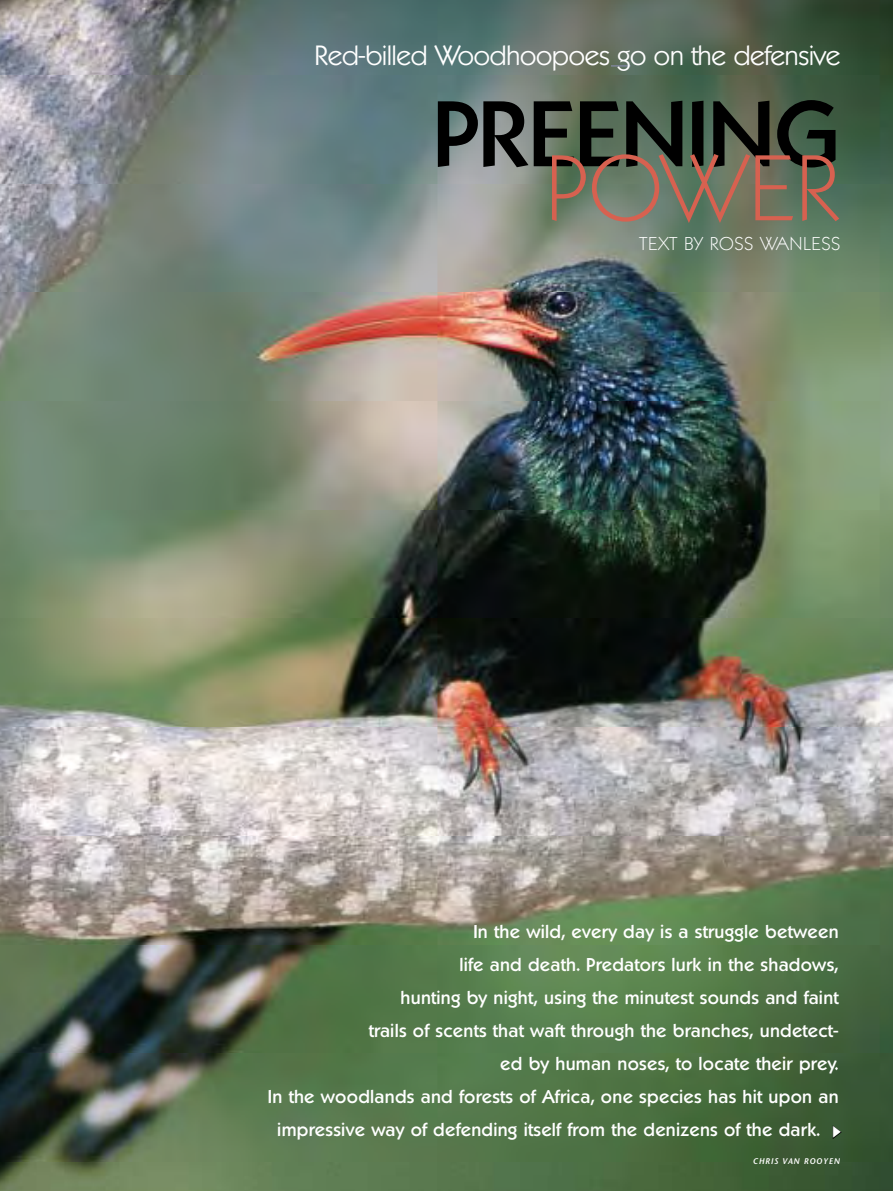
<style>
.page{position:relative;width:893px;height:1191px;background:#fff}
.page>*{position:absolute;margin:0;border:0;box-sizing:border-box;transform-origin:0 0}
.t1{font:500 90px "Koblenz";letter-spacing:-.005em;color:#000}
.t2{font:200 90px "Koblenz";letter-spacing:-.005em;color:#d76150}
.t3{font:300 27px "Koblenz";letter-spacing:-.03em;color:#fff}
.t4{font:500 18px "Koblenz";letter-spacing:.015em;color:#fff}
.t5{font:200 18px "Koblenz";letter-spacing:.025em;color:#fff}
.t6{font:italic 600 8.25px "Stone Sans";letter-spacing:.1em;color:#fff}
</style>
<div class="page">
<img style="left:0;top:0;width:893px;height:1191px">
<svg style="left:611px;top:66px;width:19px;height:1px"></svg>
<svg style="left:832px;top:1124px;width:10px;height:15px"></svg>
<h2 class="t3" style="left:314px;top:39px;width:528px">Red-billed Woodhoopoes go on the defensive</h2>
<h1 class="t1" style="left:433px;top:80px;width:409px">PREENING</h1>
<h1 class="t2" style="left:545px;top:135px;width:297px">POWER</h1>
<p class="t5" style="left:639px;top:233px;width:203px">TEXT BY ROSS WANLESS</p>
<p class="t4" style="left:473px;top:921px;width:367px">In the wild, every day is a struggle between</p>
<p class="t4" style="left:459px;top:954px;width:381px">life and death. Predators lurk in the shadows,</p>
<p class="t4" style="left:401px;top:987px;width:439px">hunting by night, using the minutest sounds and faint</p>
<p class="t4" style="left:369px;top:1020px;width:471px">trails of scents that waft through the branches, undetect-</p>
<p class="t4" style="left:500px;top:1053px;width:340px">ed by human noses, to locate their prey.</p>
<p class="t4" style="left:268px;top:1086px;width:572px">In the woodlands and forests of Africa, one species has hit upon an</p>
<p class="t4" style="left:277px;top:1119px;width:544px">impressive way of defending itself from the denizens of the dark.</p>
<p class="t6" style="left:753px;top:1155px;width:89px">CHRIS VAN ROOYEN</p>
</div>
